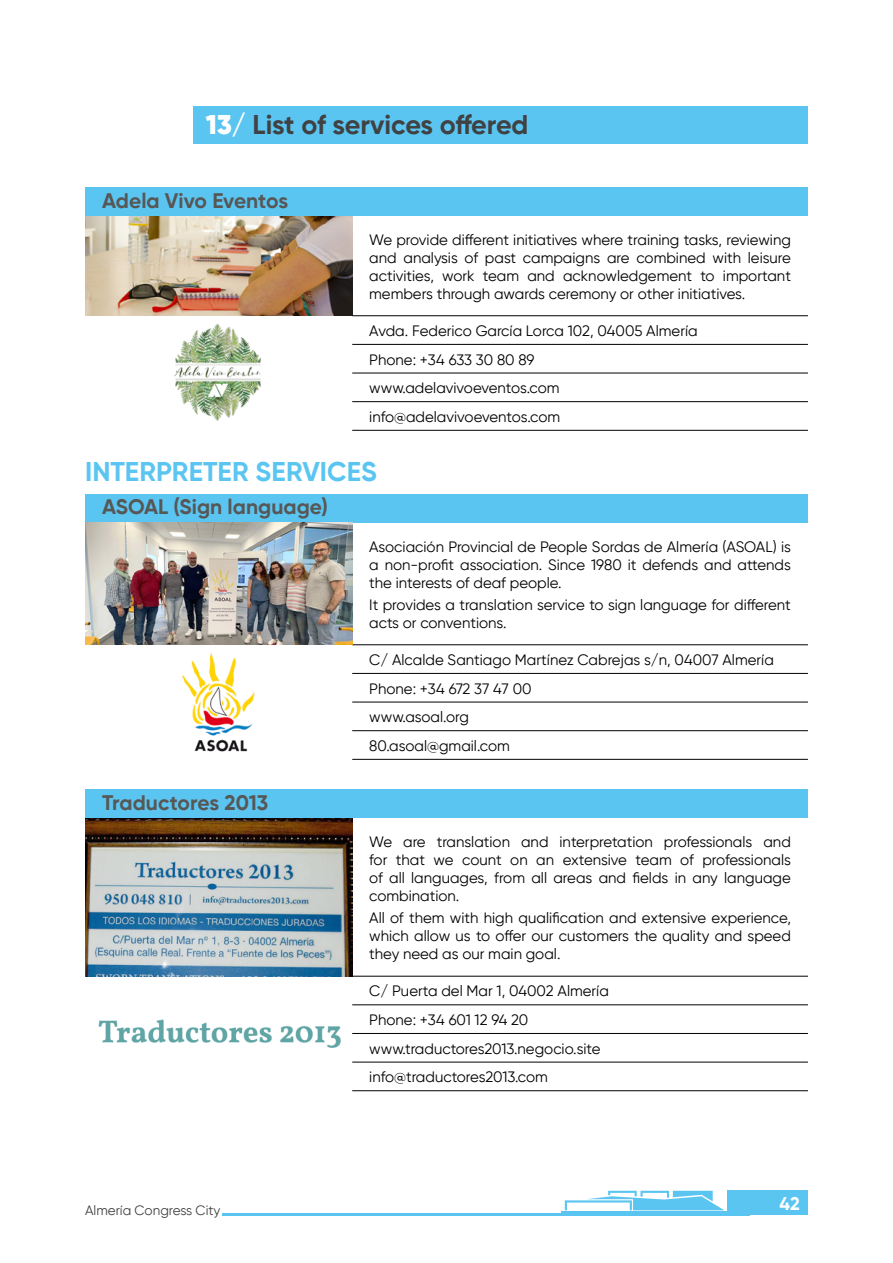
<style>
.page{position:relative;width:893px;height:1263px;background:#fff}
.page>*{position:absolute;margin:0;border:0;box-sizing:border-box;transform-origin:0 0}
.t1{font:700 27px "Gilroy";letter-spacing:-.005em;color:#404143}
.t2{font:700 27px "Gilroy";letter-spacing:.005em;color:#5bc5f2}
.t3{font:700 21px "Gilroy";color:#575756}
.t4{font:700 18.3px "Gilroy";color:#fff}
.t5{font:15px/18px "Gilroy";color:#000;text-align:justify}
.t6{font:13.5px "Gilroy";color:#404143}
.s1{font-weight:900;color:#fff}
</style>
<div class="page">
<div style="left:728px;top:1190px;width:80px;height:25px;background:#5bc5f2"></div>
<hr style="left:222px;top:1213px;width:527px;height:2px;background:#5bc5f2">
<svg style="left:565px;top:1191px;width:159px;height:19px"></svg>
<hr style="left:561px;top:1212px;width:167px;height:1px;background:#5bc5f2">
<div style="left:193px;top:106px;width:615px;height:38px;background:#5bc5f2"></div>
<div style="left:85px;top:187px;width:723px;height:29px;background:#5bc5f2"></div>
<hr style="left:352px;top:315px;width:456px;height:1px;background:#000">
<hr style="left:352px;top:344px;width:456px;height:1px;background:#000">
<hr style="left:352px;top:373px;width:456px;height:1px;background:#000">
<hr style="left:352px;top:401px;width:456px;height:1px;background:#000">
<hr style="left:352px;top:430px;width:456px;height:1px;background:#000">
<img style="left:85px;top:216px;width:267px;height:100px">
<img style="left:174px;top:323px;width:87px;height:98px">
<div style="left:85px;top:789px;width:723px;height:29px;background:#5bc5f2"></div>
<hr style="left:352px;top:976px;width:456px;height:1px;background:#000">
<hr style="left:352px;top:1004px;width:456px;height:1px;background:#000">
<hr style="left:352px;top:1033px;width:456px;height:1px;background:#000">
<hr style="left:352px;top:1062px;width:456px;height:1px;background:#000">
<hr style="left:352px;top:1090px;width:456px;height:1px;background:#000">
<img style="left:85px;top:818px;width:267px;height:158px">
<img style="left:98px;top:1019px;width:242px;height:28px">
<div style="left:85px;top:494px;width:723px;height:29px;background:#5bc5f2"></div>
<hr style="left:352px;top:644px;width:456px;height:1px;background:#000">
<hr style="left:352px;top:673px;width:456px;height:1px;background:#000">
<hr style="left:352px;top:702px;width:456px;height:1px;background:#000">
<hr style="left:352px;top:730px;width:456px;height:1px;background:#000">
<hr style="left:352px;top:759px;width:456px;height:1px;background:#000">
<img style="left:85px;top:523px;width:267px;height:122px">
<img style="left:182px;top:652px;width:73px;height:100px">
<h1 class="t1" style="left:206px;top:108px;width:324px"><span class="s1">13/</span> List of services offered</h1>
<h2 class="t3" style="left:102px;top:187px;width:188px">Adela Vivo Eventos</h2>
<p class="t5" style="left:369px;top:230px;width:423px">We provide different initiatives where training tasks, reviewing and analysis of past campaigns are combined with leisure activities, work team and acknowledgement to important members through awards ceremony or other initiatives.</p>
<p class="t5" style="left:369px;top:316px;width:330px;line-height:28.7px;text-align:left">Avda. Federico García Lorca 102, 04005 Almería<br>Phone: +34 633 30 80 89 www.adelavivoeventos.com info@adelavivoeventos.com</p>
<h1 class="t2" style="left:85px;top:455px;width:293px">INTERPRETER SERVICES</h1>
<h2 class="t3" style="left:102px;top:494px;width:227px">ASOAL (Sign language)</h2>
<h2 class="t3" style="left:102px;top:789px;width:168px">Traductores 2013</h2>
<p class="t5" style="left:369px;top:537px;width:423px">Asociación Provincial de People Sordas de Almería (ASOAL) is a non-profit association. Since 1980 it defends and attends the interests of deaf people.</p>
<p class="t5" style="left:369px;top:595px;width:423px">It provides a translation service to sign language for different acts or conventions.</p>
<p class="t5" style="left:369px;top:645px;width:406px;line-height:28.7px;text-align:left">C/ Alcalde Santiago Martínez Cabrejas s/n, 04007 Almería<br>Phone: +34 672 37 47 00<br>www.asoal.org<br>80.asoal@gmail.com</p>
<p class="t5" style="left:369px;top:832px;width:423px">We are translation and interpretation professionals and for that we count on an extensive team of professionals of all languages, from all areas and fields in any language combination.</p>
<p class="t5" style="left:369px;top:909px;width:423px">All of them with high qualification and extensive experience, which allow us to offer our customers the quality and speed they need as our main goal.</p>
<p class="t5" style="left:369px;top:976px;width:241px;line-height:28.7px;text-align:left">C/ Puerta del Mar 1, 04002 Almería<br>Phone: +34 601 12 94 20 www.traductores2013.negocio.site info@traductores2013.com</p>
<p class="t6" style="left:85px;top:1202px;width:137px">Almería Congress City</p>
<p class="t4" style="left:779px;top:1192px;width:22px">42</p>
</div>
